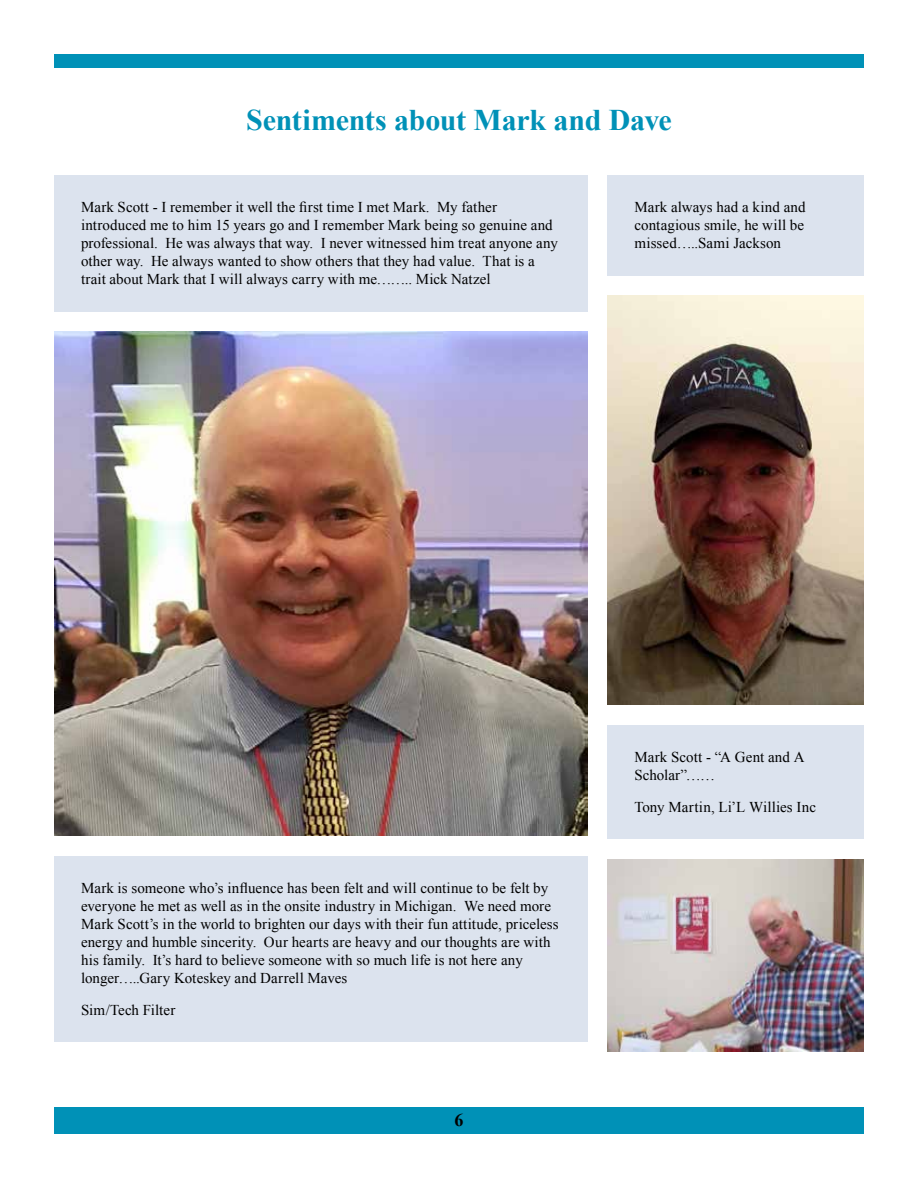
<style>
.page{position:relative;width:918px;height:1188px;background:#fff}
.page>*{position:absolute;margin:0;border:0;box-sizing:border-box;transform-origin:0 0}
.t1{font:700 30px "Times New Roman";letter-spacing:-.01em;color:#0091b7}
.t2{font:700 18px "Times New Roman";color:#000}
.t3{font:15px/18px "Times New Roman";letter-spacing:.005em;color:#000}
</style>
<div class="page">
<div style="left:54px;top:1107px;width:810px;height:27px;background:#0091b7"></div>
<div style="left:54px;top:54px;width:810px;height:14px;background:#0091b7"></div>
<div style="left:54px;top:175px;width:533px;height:136px;background:#dce3ee"></div>
<div style="left:54px;top:856px;width:533px;height:186px;background:#dce3ee"></div>
<img style="left:54px;top:332px;width:533px;height:504px">
<img style="left:608px;top:296px;width:256px;height:409px">
<img style="left:608px;top:859px;width:256px;height:192px">
<div style="left:608px;top:725px;width:256px;height:114px;background:#dce3ee"></div>
<div style="left:608px;top:175px;width:256px;height:100px;background:#dce3ee"></div>
<h1 class="t1" style="left:246px;top:100px;width:427px">Sentiments about Mark and Dave</h1>
<p class="t3" style="left:81px;top:198px;width:479px">Mark Scott - I remember it well the first time I met Mark. My father introduced me to him 15 years go and I remember Mark being so genuine and professional. He was always that way. I never witnessed him treat anyone any other way. He always wanted to show others that they had value. That is a trait about Mark that I will always carry with me…….. Mick Natzel</p>
<p class="t3" style="left:634px;top:198px;width:173px;text-align:justify">Mark always had a kind and contagious smile, he will be missed…..Sami Jackson</p>
<p class="t3" style="left:81px;top:879px;width:479px">Mark is someone who’s influence has been felt and will continue to be felt by everyone he met as well as in the onsite industry in Michigan. We need more Mark Scott’s in the world to brighten our days with their fun attitude, priceless energy and humble sincerity. Our hearts are heavy and our thoughts are with his family. It’s hard to believe someone with so much life is not here any longer…..Gary Koteskey and Darrell Maves</p>
<p class="t3" style="left:81px;top:1001px;width:96px">Sim/Tech Filter</p>
<p class="t2" style="left:454px;top:1108px;width:10px">6</p>
<p class="t3" style="left:634px;top:748px;width:172px">Mark Scott - “A Gent and A<br>Scholar”……</p>
<p class="t3" style="left:634px;top:798px;width:183px">Tony Martin, Li’L Willies Inc</p>
</div>
